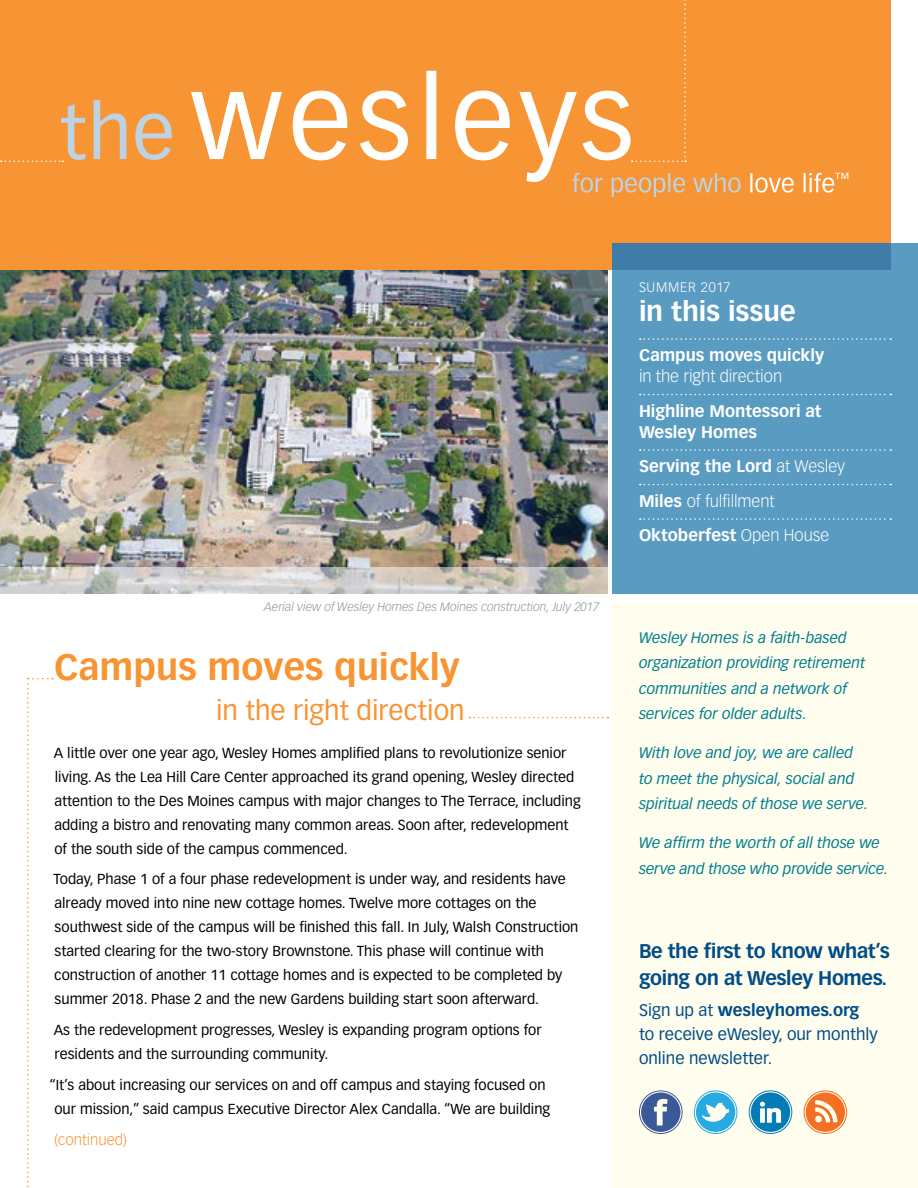
<style>
.page{position:relative;width:918px;height:1188px;background:#fff}
.page>*{position:absolute;margin:0;border:0;box-sizing:border-box;transform-origin:0 0}
.t1{font:700 36px "Vectora LH";color:#f79433}
.t2{font:27px "Vectora LH";color:#f79433}
.t3{font:700 27px "Vectora LH";letter-spacing:-.005em;color:#fff}
.t4{font:700 19.5px/27px "Vectora LH";letter-spacing:-.02em;color:#004d88}
.t5{font:700 16.5px/34.5px "Vectora LH";color:#fff}
.t6{font:16.5px/24px "Vectora LH";color:#004d88}
.t7{font:300 16.5px "Vectora LH";letter-spacing:-.005em;color:#fff}
.t8{font:italic 15px/25.5px "Vectora LH";color:#007f8d}
.t9{font:300 15px "Vectora LH";color:#f79433}
.t10{font:14.25px/24px "Vectora LH";color:#000}
.t11{font:300 13.5px "Vectora LH";letter-spacing:.055em;color:#fff}
.t12{font:italic 300 12px "Vectora LH";color:#939598}
.s1{font-weight:300}
.s2{font-weight:700}
</style>
<div class="page">
<img style="left:0;top:270px;width:608px;height:297px">
<div style="left:0;top:0;width:891px;height:270px;background:#f79433"></div>
<svg style="left:191px;top:71px;width:440px;height:111px"></svg>
<svg style="left:572px;top:173px;width:169px;height:24px"></svg>
<svg style="left:750px;top:173px;width:98px;height:20px"></svg>
<div style="left:612px;top:602px;width:306px;height:586px;background:#fffdee"></div>
<svg style="left:1px;top:100px;width:171px;height:62px"></svg>
<svg style="left:806px;top:1093px;width:39px;height:39px"></svg>
<div style="left:804px;top:1090px;width:43px;height:44px;border:1px solid #f36f21;border-radius:50%"></div>
<svg style="left:641px;top:1093px;width:39px;height:39px"></svg>
<div style="left:639px;top:1090px;width:44px;height:44px;border:1px solid #3b5999;border-radius:50%"></div>
<svg style="left:696px;top:1093px;width:39px;height:39px"></svg>
<div style="left:694px;top:1090px;width:43px;height:44px;border:1px solid #27aae1;border-radius:50%"></div>
<svg style="left:751px;top:1093px;width:39px;height:39px"></svg>
<div style="left:749px;top:1090px;width:43px;height:44px;border:1px solid #027bb7;border-radius:50%"></div>
<svg style="left:632px;top:0;width:54px;height:162px"></svg>
<svg style="left:469px;top:717px;width:140px;height:1px"></svg>
<svg style="left:27px;top:678px;width:26px;height:510px"></svg>
<div style="left:612px;top:243px;width:306px;height:351px;background:#599bc1"></div>
<div style="left:612px;top:243px;width:279px;height:27px;background:#3f7ca9"></div>
<svg style="left:0;top:567px;width:608px;height:27px;background:#cbc9c4"></svg>
<svg style="left:640px;top:338px;width:251px;height:2px"></svg>
<svg style="left:640px;top:394px;width:251px;height:1px"></svg>
<svg style="left:640px;top:449px;width:251px;height:2px"></svg>
<svg style="left:640px;top:484px;width:251px;height:1px"></svg>
<svg style="left:640px;top:518px;width:251px;height:2px"></svg>
<p class="t12" style="left:264px;top:600px;width:337px">Aerial view of Wesley Homes Des Moines construction, July 2017</p>
<h1 class="t1" style="left:54px;top:645px;width:407px">Campus moves quickly</h1>
<h2 class="t2" style="left:216px;top:695px;width:250px">in the right direction</h2>
<p class="t10" style="left:54px;top:741px;width:528px">A little over one year ago, Wesley Homes amplified plans to revolutionize senior living. As the Lea Hill Care Center approached its grand opening, Wesley directed attention to the Des Moines campus with major changes to The Terrace, including adding a bistro and renovating many common areas. Soon after, redevelopment of the south side of the campus commenced.</p>
<p class="t10" style="left:54px;top:867px;width:526px">Today, Phase 1 of a four phase redevelopment is under way, and residents have already moved into nine new cottage homes. Twelve more cottages on the southwest side of the campus will be finished this fall. In July, Walsh Construction started clearing for the two-story Brownstone. This phase will continue with construction of another 11 cottage homes and is expected to be completed by summer 2018. Phase 2 and the new Gardens building start soon afterward.</p>
<p class="t10" style="left:54px;top:1018px;width:489px">As the redevelopment progresses, Wesley is expanding program options for residents and the surrounding community.</p>
<p class="t10" style="left:49px;top:1073px;width:502px;text-align:center">“It’s about increasing our services on and off campus and staying focused on our mission,” said campus Executive Director Alex Candalla. “We are building</p>
<p class="t9" style="left:54px;top:1131px;width:75px">(continued)</p>
<p class="t11" style="left:639px;top:280px;width:93px">SUMMER 2017</p>
<h2 class="t3" style="left:639px;top:295px;width:158px">in this issue</h2>
<p class="t5" style="left:639px;top:338px;width:187px">Campus moves quickly</p>
<p class="t7" style="left:639px;top:367px;width:145px">in the right direction</p>
<p class="t5" style="left:639px;top:401px;width:184px;line-height:21px">Highline Montessori at<br>Wesley Homes</p>
<p class="t5" style="left:639px;top:449px;width:208px">Serving the Lord <span class="s1">at Wesley<br></span>Miles <span class="s1">of fulfillment<br></span>Oktoberfest <span class="s1">Open House</span></p>
<p class="t8" style="left:639px;top:625px;width:228px">Wesley Homes is a faith-based organization providing retirement communities and a network of services for older adults.</p>
<p class="t8" style="left:639px;top:740px;width:231px">With love and joy, we are called to meet the physical, social and spiritual needs of those we serve.</p>
<p class="t8" style="left:639px;top:830px;width:251px">We affirm the worth of all those we serve and those who provide service.</p>
<h3 class="t4" style="left:639px;top:937px;width:252px">Be the first to know what’s going on at Wesley Homes.</h3>
<p class="t6" style="left:639px;top:998px;width:240px">Sign up at <span class="s2">wesleyhomes.org </span>to receive eWesley, our monthly online newsletter.</p>
</div>
